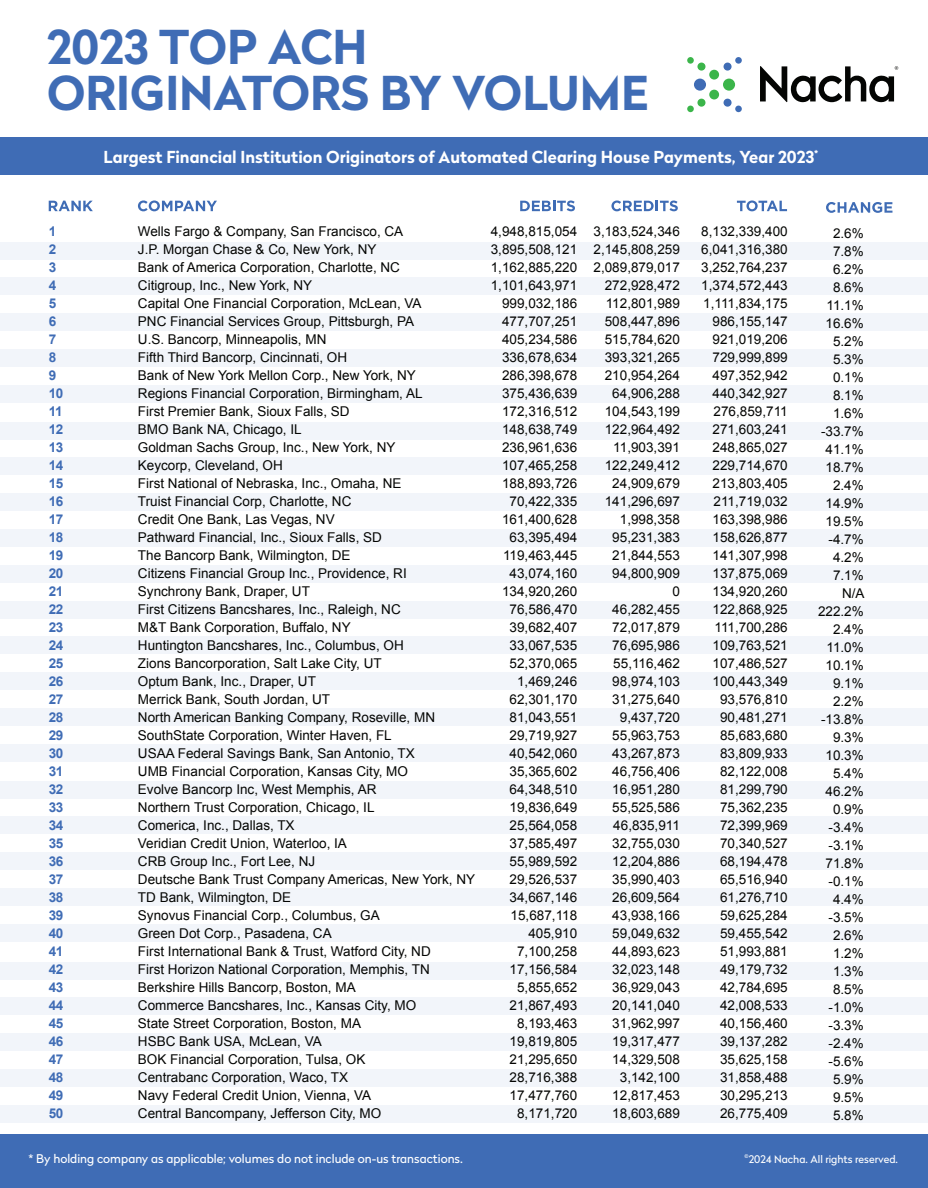
<style>
.page{position:relative;width:928px;height:1188px;background:#fff}
.page>*{position:absolute;margin:0;border:0;box-sizing:border-box;transform-origin:0 0}
.t1{font:700 46.5px/45px "Radikal";color:#3f6cb5}
.t2{font:700 16.5px "Radikal";color:#fff}
.t3{font:13.5px/18px "Arial";color:#040503;text-align:right}
.t4{font:700 13.5px/18px "Arial";letter-spacing:-.025em;color:#3f6cb5}
.t5{font:12px "Radikal";color:#fff}
.t6{font:10.5px "Radikal";color:#fff}
</style>
<div class="page">
<div style="left:0;top:242px;width:927px;height:18px;background:#f2f5fa"></div>
<div style="left:0;top:277px;width:927px;height:18px;background:#f2f5fa"></div>
<div style="left:0;top:313px;width:927px;height:18px;background:#f2f5fa"></div>
<div style="left:0;top:349px;width:927px;height:18px;background:#f2f5fa"></div>
<div style="left:0;top:385px;width:927px;height:18px;background:#f2f5fa"></div>
<div style="left:0;top:422px;width:927px;height:17px;background:#f2f5fa"></div>
<div style="left:0;top:457px;width:927px;height:18px;background:#f2f5fa"></div>
<div style="left:0;top:493px;width:927px;height:18px;background:#f2f5fa"></div>
<div style="left:0;top:529px;width:927px;height:18px;background:#f2f5fa"></div>
<div style="left:0;top:565px;width:927px;height:18px;background:#f2f5fa"></div>
<div style="left:0;top:962px;width:927px;height:18px;background:#f2f5fa"></div>
<div style="left:0;top:997px;width:927px;height:18px;background:#f2f5fa"></div>
<div style="left:0;top:1033px;width:927px;height:18px;background:#f2f5fa"></div>
<div style="left:0;top:1069px;width:927px;height:18px;background:#f2f5fa"></div>
<div style="left:0;top:1105px;width:927px;height:18px;background:#f2f5fa"></div>
<div style="left:0;top:601px;width:927px;height:18px;background:#f2f5fa"></div>
<div style="left:0;top:636px;width:927px;height:18px;background:#f2f5fa"></div>
<div style="left:0;top:673px;width:927px;height:17px;background:#f2f5fa"></div>
<div style="left:0;top:708px;width:927px;height:18px;background:#f2f5fa"></div>
<div style="left:0;top:744px;width:927px;height:18px;background:#f2f5fa"></div>
<div style="left:0;top:781px;width:927px;height:17px;background:#f2f5fa"></div>
<div style="left:0;top:816px;width:927px;height:18px;background:#f2f5fa"></div>
<div style="left:0;top:852px;width:927px;height:18px;background:#f2f5fa"></div>
<div style="left:0;top:888px;width:927px;height:18px;background:#f2f5fa"></div>
<div style="left:0;top:924px;width:927px;height:18px;background:#f2f5fa"></div>
<div style="left:0;top:1135px;width:927px;height:53px;background:#3f6cb5"></div>
<div style="left:0;top:138px;width:927px;height:37px;background:#3f6cb5"></div>
<svg style="left:49px;top:201px;width:44px;height:10px"></svg>
<svg style="left:138px;top:201px;width:79px;height:10px"></svg>
<svg style="left:520px;top:201px;width:54px;height:10px"></svg>
<svg style="left:611px;top:201px;width:66px;height:10px"></svg>
<svg style="left:736px;top:201px;width:50px;height:10px"></svg>
<svg style="left:826px;top:202px;width:66px;height:11px"></svg>
<div style="left:722px;top:79px;width:12px;height:12px;background:#3bb54a;border-radius:50%"></div>
<div style="left:709px;top:70px;width:9px;height:10px;background:#3bb54a;border-radius:50%"></div>
<div style="left:709px;top:90px;width:9px;height:9px;background:#3bb54a;border-radius:50%"></div>
<div style="left:697px;top:63px;width:8px;height:8px;background:#3bb54a;border-radius:50%"></div>
<div style="left:687px;top:57px;width:6px;height:7px;background:#3bb54a;border-radius:50%"></div>
<div style="left:697px;top:99px;width:8px;height:8px;background:#3bb54a;border-radius:50%"></div>
<svg style="left:687px;top:106px;width:6px;height:6px"></svg>
<div style="left:693px;top:79px;width:12px;height:12px;background:#3f6cb5;border-radius:50%"></div>
<div style="left:723px;top:63px;width:8px;height:8px;background:#3f6cb5;border-radius:50%"></div>
<svg style="left:734px;top:57px;width:7px;height:7px"></svg>
<div style="left:723px;top:99px;width:8px;height:8px;background:#3f6cb5;border-radius:50%"></div>
<svg style="left:734px;top:106px;width:7px;height:6px"></svg>
<svg style="left:760px;top:66px;width:137px;height:36px"></svg>
<h1 class="t1" style="left:47px;top:22px;width:603px">2023 TOP ACH<br>ORIGINATORS BY VOLUME</h1>
<p class="t2" style="left:103px;top:145px;width:716px">Largest Financial Institution Originators of Automated Clearing House Payments, Year 2023<sup>*</sup></p>
<p class="t4" style="left:49px;top:223px;width:16px">1<br>2<br>3<br>4<br>5<br>6<br>7<br>8<br>9<br>10<br>11<br>12<br>13<br>14<br>15<br>16<br>17<br>18<br>19<br>20<br>21<br>22<br>23<br>24<br>25<br>26<br>27<br>28<br>29<br>30<br>31<br>32<br>33<br>34<br>35<br>36<br>37<br>38<br>39<br>40<br>41<br>42<br>43<br>44<br>45<br>46<br>47<br>48<br>49<br>50</p>
<p class="t3" style="left:138px;top:223px;width:338px;text-align:left">Wells Fargo &amp; Company, San Francisco, CA<br>J.P. Morgan Chase &amp; Co, New York, NY<br>Bank of America Corporation, Charlotte, NC<br>Citigroup, Inc., New York, NY<br>Capital One Financial Corporation, McLean, VA<br>PNC Financial Services Group, Pittsburgh, PA<br>U.S. Bancorp, Minneapolis, MN<br>Fifth Third Bancorp, Cincinnati, OH<br>Bank of New York Mellon Corp., New York, NY<br>Regions Financial Corporation, Birmingham, AL<br>First Premier Bank, Sioux Falls, SD<br>BMO Bank NA, Chicago, IL<br>Goldman Sachs Group, Inc., New York, NY<br>Keycorp, Cleveland, OH<br>First National of Nebraska, Inc., Omaha, NE<br>Truist Financial Corp, Charlotte, NC<br>Credit One Bank, Las Vegas, NV<br>Pathward Financial, Inc., Sioux Falls, SD<br>The Bancorp Bank, Wilmington, DE<br>Citizens Financial Group Inc., Providence, RI<br>Synchrony Bank, Draper, UT<br>First Citizens Bancshares, Inc., Raleigh, NC<br>M&amp;T Bank Corporation, Buffalo, NY<br>Huntington Bancshares, Inc., Columbus, OH<br>Zions Bancorporation, Salt Lake City, UT<br>Optum Bank, Inc., Draper, UT<br>Merrick Bank, South Jordan, UT<br>North American Banking Company, Roseville, MN SouthState Corporation, Winter Haven, FL<br>USAA Federal Savings Bank, San Antonio, TX<br>UMB Financial Corporation, Kansas City, MO<br>Evolve Bancorp Inc, West Memphis, AR<br>Northern Trust Corporation, Chicago, IL<br>Comerica, Inc., Dallas, TX<br>Veridian Credit Union, Waterloo, IA<br>CRB Group Inc., Fort Lee, NJ<br>Deutsche Bank Trust Company Americas, New York, NY TD Bank, Wilmington, DE<br>Synovus Financial Corp., Columbus, GA<br>Green Dot Corp., Pasadena, CA<br>First International Bank &amp; Trust, Watford City, ND<br>First Horizon National Corporation, Memphis, TN Berkshire Hills Bancorp, Boston, MA<br>Commerce Bancshares, Inc., Kansas City, MO<br>State Street Corporation, Boston, MA<br>HSBC Bank USA, McLean, VA<br>BOK Financial Corporation, Tulsa, OK<br>Centrabanc Corporation, Waco, TX<br>Navy Federal Credit Union, Vienna, VA<br>Central Bancompany, Jefferson City, MO</p>
<p class="t3" style="left:490px;top:223px;width:88px">4,948,815,054<br>3,895,508,121<br>1,162,885,220<br>1,101,643,971<br>999,032,186<br>477,707,251<br>405,234,586<br>336,678,634<br>286,398,678<br>375,436,639<br>172,316,512<br>148,638,749<br>236,961,636<br>107,465,258<br>188,893,726<br>70,422,335<br>161,400,628<br>63,395,494<br>119,463,445<br>43,074,160<br>134,920,260<br>76,586,470<br>39,682,407<br>33,067,535<br>52,370,065<br>1,469,246<br>62,301,170<br>81,043,551<br>29,719,927<br>40,542,060<br>35,365,602<br>64,348,510<br>19,836,649<br>25,564,058<br>37,585,497<br>55,989,592<br>29,526,537<br>34,667,146<br>15,687,118<br>405,910<br>7,100,258<br>17,156,584<br>5,855,652<br>21,867,493<br>8,193,463<br>19,819,805<br>21,295,650<br>28,716,388<br>17,477,760<br>8,171,720</p>
<p class="t3" style="left:593px;top:223px;width:88px">3,183,524,346<br>2,145,808,259<br>2,089,879,017<br>272,928,472<br>112,801,989<br>508,447,896<br>515,784,620<br>393,321,265<br>210,954,264<br>64,906,288<br>104,543,199<br>122,964,492<br>11,903,391<br>122,249,412<br>24,909,679<br>141,296,697<br>1,998,358<br>95,231,383<br>21,844,553<br>94,800,909<br>0<br>46,282,455<br>72,017,879<br>76,695,986<br>55,116,462<br>98,974,103<br>31,275,640<br>9,437,720<br>55,963,753<br>43,267,873<br>46,756,406<br>16,951,280<br>55,525,586<br>46,835,911<br>32,755,030<br>12,204,886<br>35,990,403<br>26,609,564<br>43,938,166<br>59,049,632<br>44,893,623<br>32,023,148<br>36,929,043<br>20,141,040<br>31,962,997<br>19,317,477<br>14,329,508<br>3,142,100<br>12,817,453<br>18,603,689</p>
<p class="t3" style="left:701px;top:223px;width:88px">8,132,339,400<br>6,041,316,380<br>3,252,764,237<br>1,374,572,443<br>1,111,834,175<br>986,155,147<br>921,019,206<br>729,999,899<br>497,352,942<br>440,342,927<br>276,859,711<br>271,603,241<br>248,865,027<br>229,714,670<br>213,803,405<br>211,719,032<br>163,398,986<br>158,626,877<br>141,307,998<br>137,875,069<br>134,920,260<br>122,868,925<br>111,700,286<br>109,763,521<br>107,486,527<br>100,443,349<br>93,576,810<br>90,481,271<br>85,683,680<br>83,809,933<br>82,122,008<br>81,299,790<br>75,362,235<br>72,399,969<br>70,340,527<br>68,194,478<br>65,516,940<br>61,276,710<br>59,625,284<br>59,455,542<br>51,993,881<br>49,179,732<br>42,784,695<br>42,008,533<br>40,156,460<br>39,137,282<br>35,625,158<br>31,858,488<br>30,295,213<br>26,775,409</p>
<p class="t3" style="left:817px;top:224px;width:48px">2.6%<br>7.8%<br>6.2%<br>8.6%<br>11.1%<br>16.6%<br>5.2%<br>5.3%<br>0.1%<br>8.1%<br>1.6% -33.7%<br>41.1%<br>18.7%<br>2.4%<br>14.9%<br>19.5% -4.7%<br>4.2%<br>7.1%<br>N/A<br>222.2%<br>2.4%<br>11.0%<br>10.1%<br>9.1%<br>2.2% -13.8%<br>9.3%<br>10.3%<br>5.4%<br>46.2%<br>0.9% -3.4% -3.1%<br>71.8% -0.1%<br>4.4% -3.5%<br>2.6%<br>1.2%<br>1.3%<br>8.5% -1.0% -3.3% -2.4% -5.6%<br>5.9%<br>9.5%<br>5.8%</p>
<p class="t5" style="left:28px;top:1150px;width:436px">* By holding company as applicable; volumes do not include on-us transactions.</p>
<p class="t6" style="left:744px;top:1152px;width:155px"><sup>©</sup>2024 Nacha. All rights reserved.</p>
</div>
